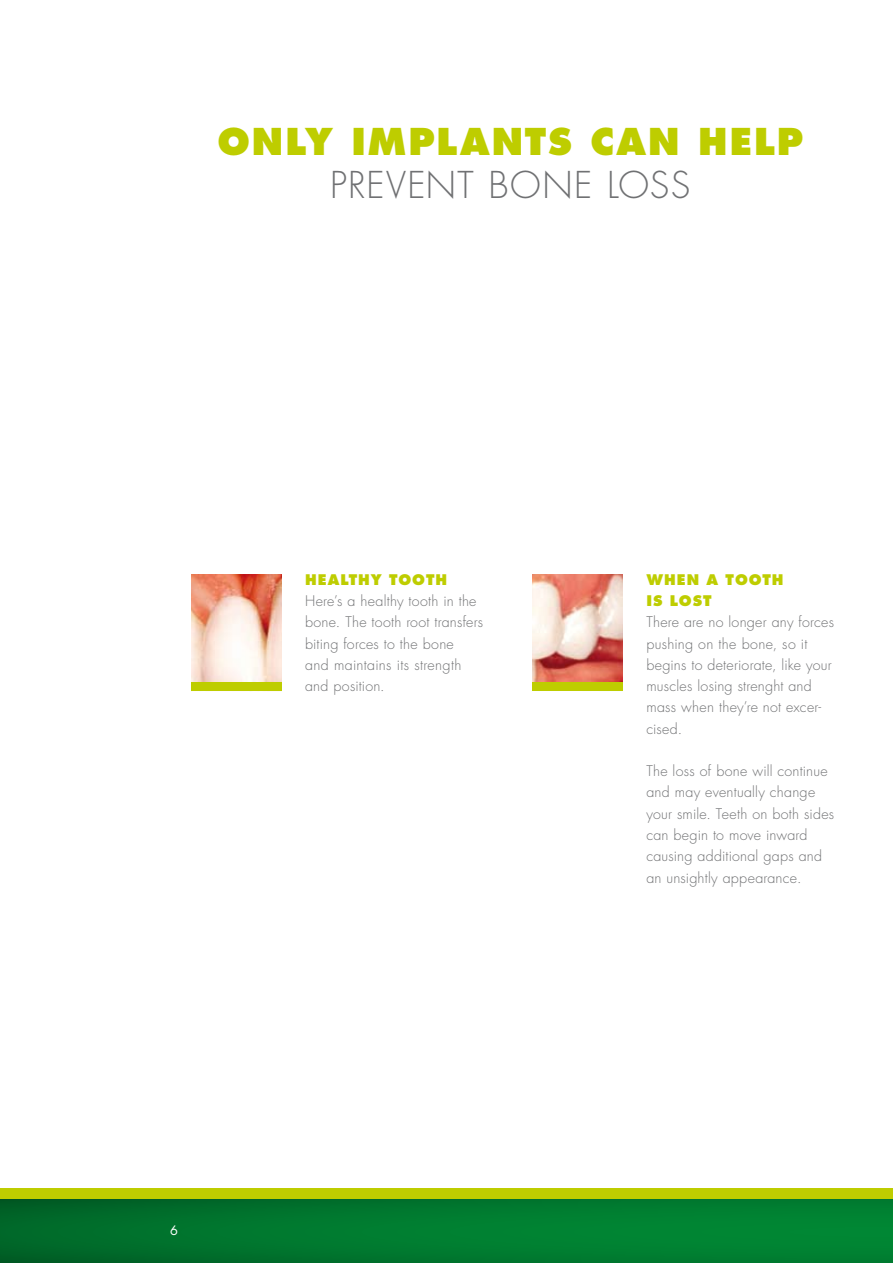
<style>
.page{position:relative;width:893px;height:1263px;background:#fff}
.page>*{position:absolute;margin:0;border:0;box-sizing:border-box;transform-origin:0 0}
.t1{font:800 36px "Futura Std";letter-spacing:.055em;color:#becd00}
.t2{font:300 36px "Futura Std";letter-spacing:.03em;color:#707173}
.t3{font:300 14.25px/21.3px "Futura Std";letter-spacing:.015em;color:#707173}
.t4{font:800 14.25px/21.3px "Futura Std";letter-spacing:.065em;color:#becd00}
.t5{font:12.75px "Futura Std";color:#fff}
</style>
<div class="page">
<img style="left:191px;top:574px;width:91px;height:108px">
<img style="left:533px;top:574px;width:90px;height:108px">
<div style="left:191px;top:682px;width:91px;height:9px;background:#becd00"></div>
<div style="left:533px;top:682px;width:90px;height:9px;background:#becd00"></div>
<div style="left:0;top:1199px;width:893px;height:64px;background:linear-gradient(to right,#006929,#008834)"></div>
<div style="left:0;top:1188px;width:893px;height:11px;background:#becd00"></div>
<h1 class="t1" style="left:217px;top:118px;width:587px">ONLY IMPLANTS CAN HELP</h1>
<h1 class="t2" style="left:330px;top:163px;width:362px">PREVENT BONE LOSS</h1>
<p class="t4" style="left:305px;top:569px;width:143px">HEALTHY TOOTH</p>
<p class="t3" style="left:305px;top:591px;width:180px">Here’s a healthy tooth in the bone. The tooth root transfers biting forces to the bone<br>and maintains its strength and position.</p>
<p class="t5" style="left:170px;top:1222px;width:9px">6</p>
<p class="t4" style="left:646px;top:569px;width:139px">WHEN A TOOTH<br>IS LOST</p>
<p class="t3" style="left:646px;top:612px;width:189px">There are no longer any forces pushing on the bone, so it begins to deteriorate, like your muscles losing strenght and mass when they’re not excer&shy;cised.</p>
<p class="t3" style="left:646px;top:761px;width:189px">The loss of bone will continue and may eventually change your smile. Teeth on both sides can begin to move inward causing additional gaps and an unsightly appearance.</p>
</div>
